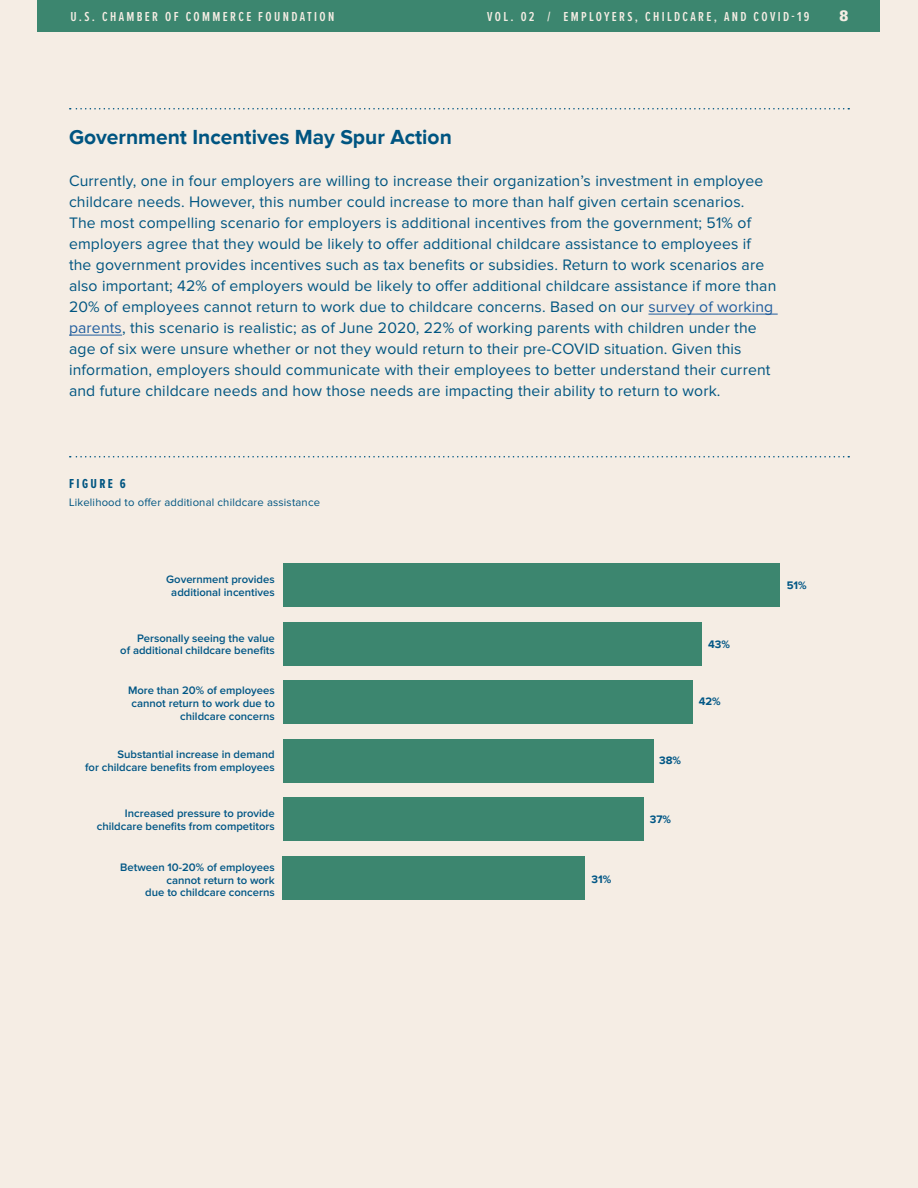
<style>
.page{position:relative;width:918px;height:1188px;background:#f5ede4}
.page>*{position:absolute;margin:0;border:0;box-sizing:border-box;transform-origin:0 0}
.t1{font:700 21px "Proxima Nova";color:#005581}
.t2{font:15.75px/21px "Proxima Nova";letter-spacing:.01em;color:#005581}
.t3{font:700 15.75px "Serifa";color:#f5ede4}
.t4{font:600 13.5px "Proxima Nova Ex Cn";letter-spacing:.175em;color:#f5ede4}
.t5{font:700 13.5px "Proxima Nova Ex Cn";letter-spacing:.175em;color:#005581}
.t6{font:600 11.25px/12.8px "Proxima Nova";color:#005685;text-align:right}
.t7{font:11.25px "Proxima Nova";letter-spacing:.015em;color:#005581}
.t8{font:700 11.25px "Proxima Nova";color:#005685}
.s1{color:#215e9e}
</style>
<div class="page">
<div style="left:38px;top:0;width:842px;height:32px;background:#3c866f"></div>
<hr style="left:648px;top:314px;width:130px;height:1px;background:#215e9e">
<hr style="left:69px;top:335px;width:53px;height:1px;background:#215e9e">
<svg style="left:70px;top:108px;width:779px;height:2px"></svg>
<svg style="left:70px;top:456px;width:779px;height:2px"></svg>
<div style="left:283px;top:564px;width:497px;height:43px;background:#3c866f"></div>
<div style="left:283px;top:622px;width:419px;height:44px;background:#3c866f"></div>
<div style="left:283px;top:681px;width:409px;height:43px;background:#3c866f"></div>
<div style="left:283px;top:739px;width:370px;height:44px;background:#3c866f"></div>
<div style="left:283px;top:798px;width:360px;height:43px;background:#3c866f"></div>
<div style="left:283px;top:856px;width:302px;height:43px;background:#3c866f"></div>
<p class="t4" style="left:71px;top:7px;width:265px">U.S. CHAMBER OF COMMERCE FOUNDATION</p>
<p class="t4" style="left:487px;top:7px;width:324px">VOL. 02 / EMPLOYERS, CHILDCARE, AND COVID-19</p>
<p class="t3" style="left:839px;top:7px;width:10px">8</p>
<h1 class="t1" style="left:69px;top:125px;width:384px">Government Incentives May Spur Action</h1>
<p class="t2" style="left:69px;top:171px;width:709px">Currently, one in four employers are willing to increase their organization’s investment in employee childcare needs. However, this number could increase to more than half given certain scenarios.<br>The most compelling scenario for employers is additional incentives from the government; 51% of employers agree that they would be likely to offer additional childcare assistance to employees if the government provides incentives such as tax benefits or subsidies. Return to work scenarios are also important; 42% of employers would be likely to offer additional childcare assistance if more than 20% of employees cannot return to work due to childcare concerns. Based on our <span class="s1">survey of working parents</span>, this scenario is realistic; as of June 2020, 22% of working parents with children under the age of six were unsure whether or not they would return to their pre-COVID situation. Given this information, employers should communicate with their employees to better understand their current and future childcare needs and how those needs are impacting their ability to return to work.</p>
<p class="t5" style="left:69px;top:473px;width:58px">FIGURE 6</p>
<p class="t7" style="left:69px;top:497px;width:252px">Likelihood to offer additional childcare assistance</p>
<p class="t6" style="left:166px;top:573px;width:110px;text-align:center">Government provides additional incentives</p>
<p class="t8" style="left:787px;top:579px;width:21px">51%</p>
<p class="t6" style="left:120px;top:632px;width:156px">Personally seeing the value<br>of additional childcare benefits</p>
<p class="t6" style="left:128px;top:684px;width:148px">More than 20% of employees cannot return to work due to childcare concerns</p>
<p class="t6" style="left:85px;top:749px;width:191px">Substantial increase in demand<br>for childcare benefits from employees</p>
<p class="t6" style="left:97px;top:807px;width:179px">Increased pressure to provide childcare benefits from competitors</p>
<p class="t6" style="left:120px;top:861px;width:156px">Between 10-20% of employees cannot return to work<br>due to childcare concerns</p>
<p class="t8" style="left:592px;top:873px;width:21px">31%</p>
<p class="t8" style="left:708px;top:638px;width:23px">43%</p>
<p class="t8" style="left:699px;top:695px;width:23px">42%</p>
<p class="t8" style="left:659px;top:754px;width:23px">38%</p>
<p class="t8" style="left:650px;top:813px;width:23px">37%</p>
</div>
